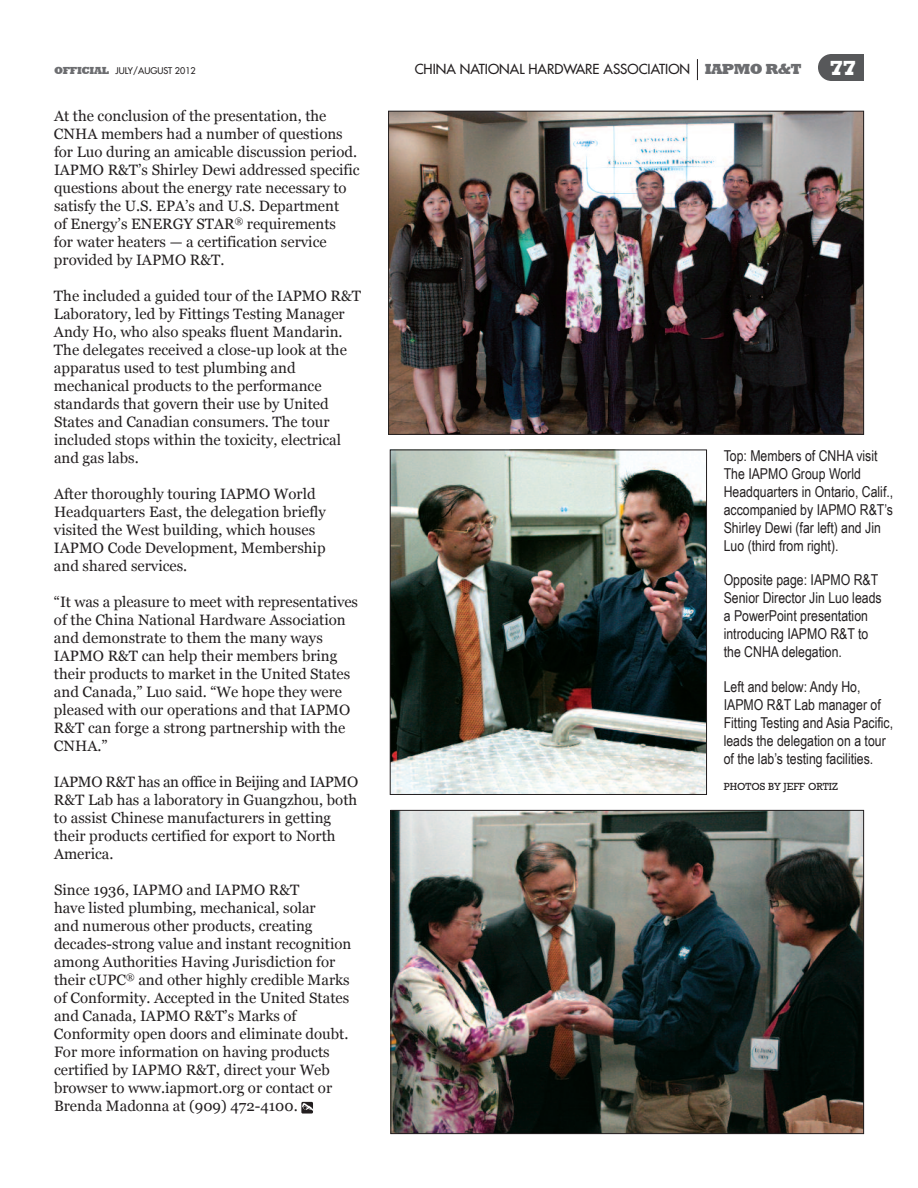
<style>
.page{position:relative;width:918px;height:1188px;background:#fff}
.page>*{position:absolute;margin:0;border:0;box-sizing:border-box;transform-origin:0 0}
.t1{font:800 21px "Rockwell";color:#fff}
.t2{font:15px/18px "Georgia";color:#231f20}
.t3{font:15px/18px "Arial Narrow";color:#231f20}
.t4{font:13.5px "Futura";color:#231f20}
.t5{font:10.5px "Rockwell";color:#231f20}
.t6{font:9px "Futura";color:#231f20}
.s1{font-family:"Rockwell";font-weight:800;font-size:10.5px;color:#6c6d70}
.s2{font-family:"Rockwell";font-weight:800;font-size:15px;color:#6c6d70}
</style>
<div class="page">
<div style="left:831px;top:54px;width:33px;height:27px;background:#57585a"></div>
<div style="left:818px;top:54px;width:27px;height:27px;background:#57585a;border-radius:50%"></div>
<svg style="left:697px;top:59px;width:1px;height:21px"></svg>
<div style="left:301px;top:1102px;width:12px;height:12px;background:#231f20"></div>
<svg style="left:302px;top:1103px;width:11px;height:8px"></svg>
<img style="left:392px;top:812px;width:470px;height:320px">
<div style="left:390px;top:810px;width:474px;height:324px;border:1px solid #231f20"></div>
<img style="left:392px;top:452px;width:313px;height:341px">
<div style="left:390px;top:450px;width:317px;height:345px;border:1px solid #231f20"></div>
<img style="left:390px;top:113px;width:472px;height:320px">
<div style="left:388px;top:111px;width:476px;height:324px;border:1px solid #231f20"></div>
<h1 class="t1" style="left:830px;top:55px;width:29px">77</h1>
<p class="t6" style="left:54px;top:66px;width:143px"><span class="s1">OFFICIAL</span> JULY/AUGUST 2012</p>
<p class="t4" style="left:415px;top:63px;width:388px">CHINA NATIONAL HARDWARE ASSOCIATION <span class="s2">IAPMO R&amp;T</span></p>
<p class="t2" style="left:54px;top:107px;width:307px">At the conclusion of the presentation, the CNHA members had a number of questions for Luo during an amicable discussion period.<br>IAPMO R&amp;T’s Shirley Dewi addressed specific questions about the energy rate necessary to satisfy the U.S. EPA’s and U.S. Department<br>of Energy’s ENERGY STAR<sup>®</sup> requirements<br>for water heaters — a certification service provided by IAPMO R&amp;T.</p>
<p class="t2" style="left:54px;top:287px;width:309px">The included a guided tour of the IAPMO R&amp;T Laboratory, led by Fittings Testing Manager Andy Ho, who also speaks fluent Mandarin.<br>The delegates received a close-up look at the apparatus used to test plumbing and mechanical products to the performance standards that govern their use by United States and Canadian consumers. The tour included stops within the toxicity, electrical and gas labs.</p>
<p class="t2" style="left:54px;top:485px;width:273px">After thoroughly touring IAPMO World Headquarters East, the delegation briefly visited the West building, which houses IAPMO Code Development, Membership and shared services.</p>
<p class="t2" style="left:54px;top:593px;width:306px">“It was a pleasure to meet with representatives of the China National Hardware Association and demonstrate to them the many ways IAPMO R&amp;T can help their members bring their products to market in the United States and Canada,” Luo said. “We hope they were pleased with our operations and that IAPMO R&amp;T can forge a strong partnership with the CNHA.”</p>
<p class="t2" style="left:54px;top:773px;width:306px">IAPMO R&amp;T has an office in Beijing and IAPMO R&amp;T Lab has a laboratory in Guangzhou, both to assist Chinese manufacturers in getting their products certified for export to North America.</p>
<p class="t2" style="left:54px;top:881px;width:299px">Since 1936, IAPMO and IAPMO R&amp;T<br>have listed plumbing, mechanical, solar<br>and numerous other products, creating decades-strong value and instant recognition among Authorities Having Jurisdiction for their cUPC<sup>®</sup> and other highly credible Marks of Conformity. Accepted in the United States and Canada, IAPMO R&amp;T’s Marks of Conformity open doors and eliminate doubt.<br>For more information on having products certified by IAPMO R&amp;T, direct your Web browser to www.iapmort.org or contact or Brenda Madonna at (909) 472-4100.</p>
<p class="t3" style="left:724px;top:446px;width:171px">Top: Members of CNHA visit<br>The IAPMO Group World<br>Headquarters in Ontario, Calif., accompanied by IAPMO R&amp;T’s<br>Shirley Dewi (far left) and Jin<br>Luo (third from right).</p>
<p class="t3" style="left:724px;top:571px;width:159px">Opposite page: IAPMO R&amp;T<br>Senior Director Jin Luo leads a PowerPoint presentation introducing IAPMO R&amp;T to the CNHA delegation.</p>
<p class="t3" style="left:724px;top:677px;width:171px">Left and below: Andy Ho,<br>IAPMO R&amp;T Lab manager of<br>Fitting Testing and Asia Pacific, leads the delegation on a tour of the lab’s testing facilities.</p>
<p class="t5" style="left:724px;top:783px;width:116px">PHOTOS BY JEFF ORTIZ</p>
</div>
